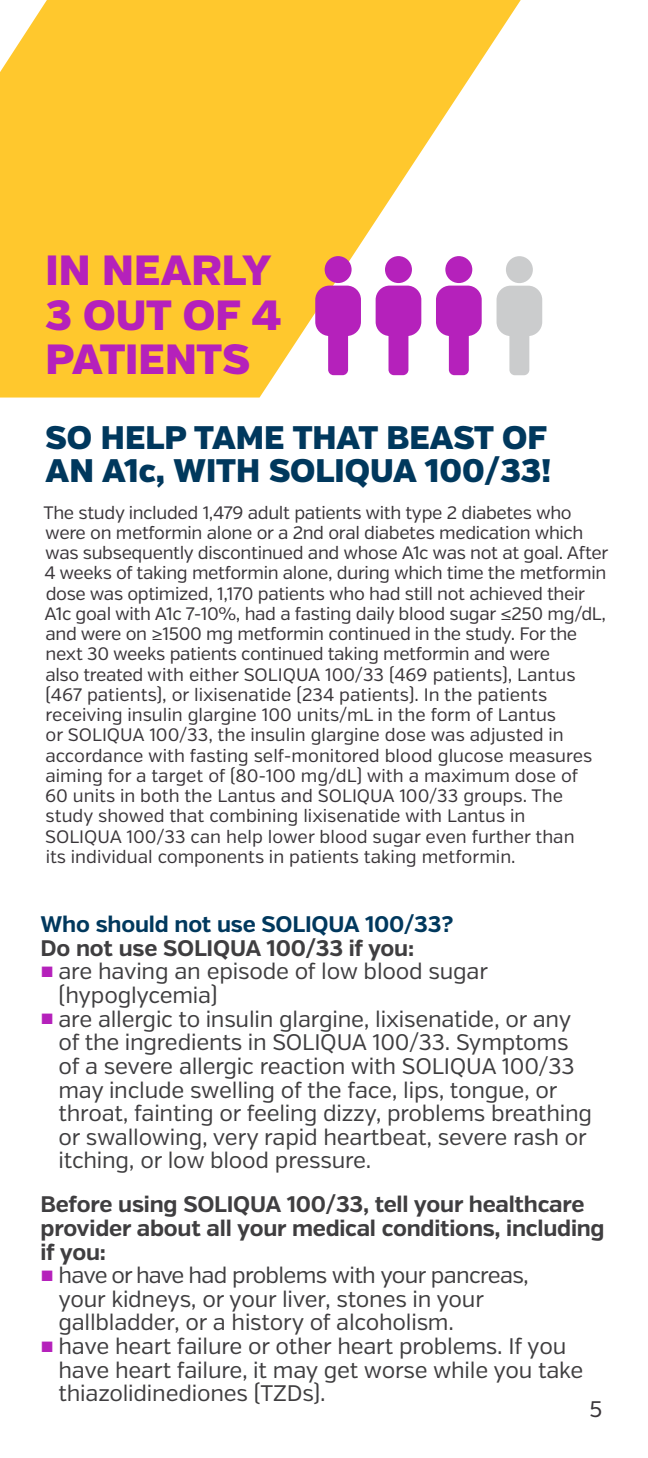
<style>
.page{position:relative;width:648px;height:1458px;background:#fff}
.page>*{position:absolute;margin:0;border:0;box-sizing:border-box;transform-origin:0 0}
.t1{font:900 42.07px/44.6px "Verb";color:#b521bb}
.t2{font:900 32.62px/33.8px "Verb";color:#00385d}
.t3{font:22.5px/23.6px "Verb";letter-spacing:-.01em;color:#3f3e40}
.t4{font:700 22.5px/23.6px "Verb";letter-spacing:-.01em;color:#3f3e40}
.t5{font:700 22.5px "Verb";letter-spacing:-.01em;color:#00385d}
.t6{font:22.5px "Verb";color:#3a363a}
.t7{font:18px/20.2px "Verb";letter-spacing:-.01em;color:#3a363a}
.s1{font-family:"Arial";font-weight:900;color:#b521bb}
</style>
<div class="page">
<svg style="left:0;top:0;width:521px;height:398px;fill:#ffc82d"></svg>
<div style="left:445px;top:256px;width:27px;height:27px;background:#b521bb;border-radius:50%"></div>
<div style="left:436px;top:286px;width:46px;height:50px;background:#b521bb;border-radius:14px"></div>
<div style="left:449px;top:322px;width:20px;height:53px;background:#b521bb;border-radius:5px"></div>
<div style="left:325px;top:256px;width:27px;height:27px;background:#b521bb;border-radius:50%"></div>
<div style="left:315px;top:286px;width:46px;height:50px;background:#b521bb;border-radius:14px"></div>
<div style="left:328px;top:322px;width:20px;height:53px;background:#b521bb;border-radius:5px"></div>
<div style="left:385px;top:256px;width:27px;height:27px;background:#b521bb;border-radius:50%"></div>
<div style="left:376px;top:286px;width:45px;height:50px;background:#b521bb;border-radius:14px"></div>
<div style="left:389px;top:322px;width:19px;height:53px;background:#b521bb;border-radius:5px"></div>
<div style="left:506px;top:256px;width:27px;height:27px;background:#cbcccd;border-radius:50%"></div>
<div style="left:497px;top:286px;width:45px;height:50px;background:#cbcccd;border-radius:14px"></div>
<div style="left:509px;top:322px;width:20px;height:53px;background:#cbcccd;border-radius:5px"></div>
<h1 class="t1" style="left:46px;top:249px;width:237px">IN NEARLY<br>3 OUT OF 4<br>PATIENTS</h1>
<h2 class="t2" style="left:46px;top:421px;width:507px">SO HELP TAME THAT BEAST OF<br>AN A1c, WITH SOLIQUA 100/33!</h2>
<p class="t7" style="left:44px;top:503px;width:566px">The study included 1,479 adult patients with type 2 diabetes who were on metformin alone or a 2nd oral diabetes medication which was subsequently discontinued and whose A1c was not at goal. After 4 weeks of taking metformin alone, during which time the metformin dose was optimized, 1,170 patients who had still not achieved their A1c goal with A1c 7-10%, had a fasting daily blood sugar ≤250 mg/dL, and were on ≥1500 mg metformin continued in the study. For the next 30 weeks patients continued taking metformin and were<br>also treated with either SOLIQUA 100/33 (469 patients), Lantus (467 patients), or lixisenatide (234 patients). In the patients receiving insulin glargine 100 units/mL in the form of Lantus<br>or SOLIQUA 100/33, the insulin glargine dose was adjusted in accordance with fasting self-monitored blood glucose measures aiming for a target of (80-100 mg/dL) with a maximum dose of<br>60 units in both the Lantus and SOLIQUA 100/33 groups. The study showed that combining lixisenatide with Lantus in<br>SOLIQUA 100/33 can help lower blood sugar even further than<br>its individual components in patients taking metformin.</p>
<p class="t5" style="left:40px;top:911px;width:414px">Who should not use SOLIQUA 100/33?</p>
<p class="t4" style="left:40px;top:937px;width:375px">Do not use SOLIQUA 100/33 if you:</p>
<p class="t3" style="left:58px;top:960px;width:431px;text-indent:-18px"><span class="s1">■</span> are having an episode of low blood sugar (hypoglycemia)</p>
<p class="t3" style="left:58px;top:1007px;width:535px;text-indent:-18px"><span class="s1">■</span> are allergic to insulin glargine, lixisenatide, or any of the ingredients in SOLIQUA 100/33. Symptoms of a severe allergic reaction with SOLIQUA 100/33 may include swelling of the face, lips, tongue, or throat, fainting or feeling dizzy, problems breathing or swallowing, very rapid heartbeat, severe rash or itching, or low blood pressure.</p>
<p class="t4" style="left:40px;top:1193px;width:566px">Before using SOLIQUA 100/33, tell your healthcare provider about all your medical conditions, including if you:</p>
<p class="t3" style="left:58px;top:1264px;width:472px;text-indent:-18px"><span class="s1">■</span> have or have had problems with your pancreas, your kidneys, or your liver, stones in your gallbladder, or a history of alcoholism.</p>
<p class="t3" style="left:58px;top:1335px;width:526px;text-indent:-18px"><span class="s1">■</span> have heart failure or other heart problems. If you have heart failure, it may get worse while you take thiazolidinediones (TZDs).</p>
<p class="t6" style="left:590px;top:1396px;width:14px">5</p>
</div>
